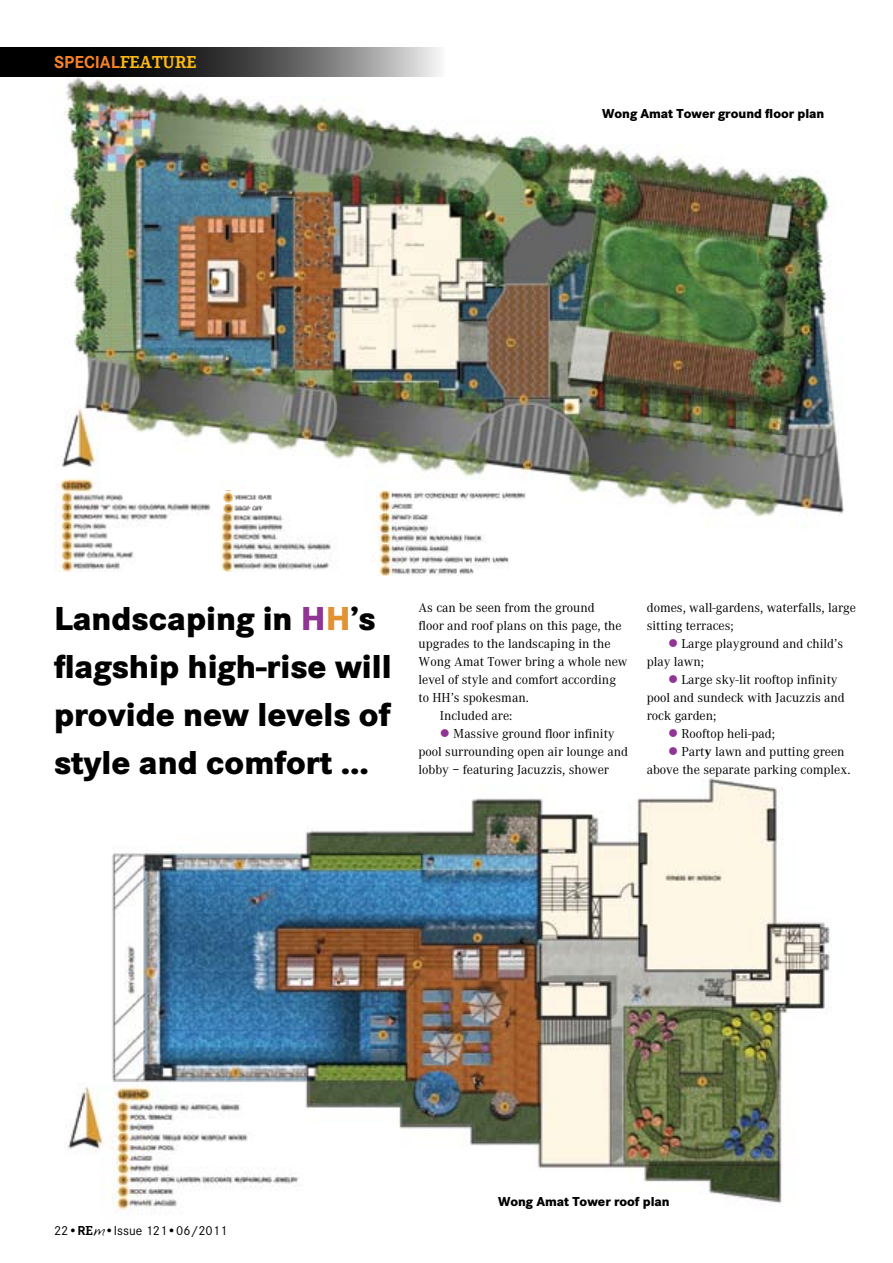
<style>
.page{position:relative;width:893px;height:1263px;background:#fff}
.page>*{position:absolute;margin:0;border:0;box-sizing:border-box;transform-origin:0 0}
.t1{font:800 34.5px/48px "Corporate S";color:#000}
.t2{font:700 18px "Corporate S";color:#f58227}
.t3{font:13.5px/18px "Corporate A";color:#000}
.t4{font:800 13.5px "Corporate S";color:#000}
.t5{font:13.5px "Corporate S";color:#000}
.s1{font-family:"Corporate E";color:#fdb913}
.s2{color:#913594}
.s3{color:#e39231}
.s4{font-weight:700}
.s5{font-family:"Corporate E";font-weight:700}
.s6{font-family:"Feltpen"}
</style>
<div class="page">
<img style="left:54px;top:77px;width:790px;height:495px">
<img style="left:215px;top:491px;width:148px;height:22px">
<img style="left:221px;top:513px;width:150px;height:57px">
<div style="left:513px;top:54px;width:351px;height:40px;background:#fff"></div>
<img style="left:112px;top:776px;width:718px;height:429px">
<img style="left:67px;top:1084px;width:237px;height:127px">
<img style="left:379px;top:491px;width:147px;height:85px">
<svg style="left:0;top:47px;width:440px;height:30px;background:#484848"></svg>
<h2 class="t2" style="left:54px;top:52px;width:144px">SPECIAL<span class="s1">FEATURE</span></h2>
<p class="t4" style="left:602px;top:106px;width:224px">Wong Amat Tower ground floor plan</p>
<h1 class="t1" style="left:54px;top:594px;width:339px">Landscaping in <span class="s2">H</span><span class="s3">H</span>’s flagship high-rise will provide new levels of style and comfort ...</h1>
<p class="t3" style="left:418px;top:599px;width:178px">As can be seen from the ground</p>
<p class="t3" style="left:418px;top:617px;width:205px">floor and roof plans on this page, the</p>
<p class="t3" style="left:418px;top:635px;width:194px">upgrades to the landscaping in the</p>
<p class="t3" style="left:418px;top:653px;width:210px">Wong Amat Tower bring a whole new</p>
<p class="t3" style="left:418px;top:671px;width:199px">level of style and comfort according</p>
<p class="t3" style="left:418px;top:689px;width:112px">to HH’s spokesman.</p>
<p class="t3" style="left:440px;top:707px;width:74px">Included are:</p>
<p class="t3" style="left:418px;top:725px;width:211px;text-indent:21px"><span class="s2">●</span> Massive ground floor infinity pool surrounding open air lounge and lobby – featuring Jacuzzis, shower</p>
<p class="t3" style="left:647px;top:599px;width:211px">domes, wall-gardens, waterfalls, large sitting terraces;</p>
<p class="t3" style="left:647px;top:635px;width:198px;text-indent:21px"><span class="s2">●</span> Large playground and child’s play lawn;</p>
<p class="t3" style="left:647px;top:671px;width:200px;text-indent:21px"><span class="s2">●</span> Large sky-lit rooftop infinity pool and sundeck with Jacuzzis and rock garden;</p>
<p class="t3" style="left:668px;top:725px;width:108px"><span class="s2">●</span> Rooftop heli-pad;</p>
<p class="t3" style="left:647px;top:743px;width:205px;text-indent:21px"><span class="s2">●</span> Part<span class="s4">y</span> lawn and putting green above the separate parking complex.</p>
<p class="t5" style="left:54px;top:1222px;width:175px">22•<span class="s4">R</span><span class="s5">E</span><span class="s6">m</span>•Issue 121•06/2011</p>
<p class="t4" style="left:498px;top:1193px;width:173px">Wong Amat Tower roof plan</p>
</div>
